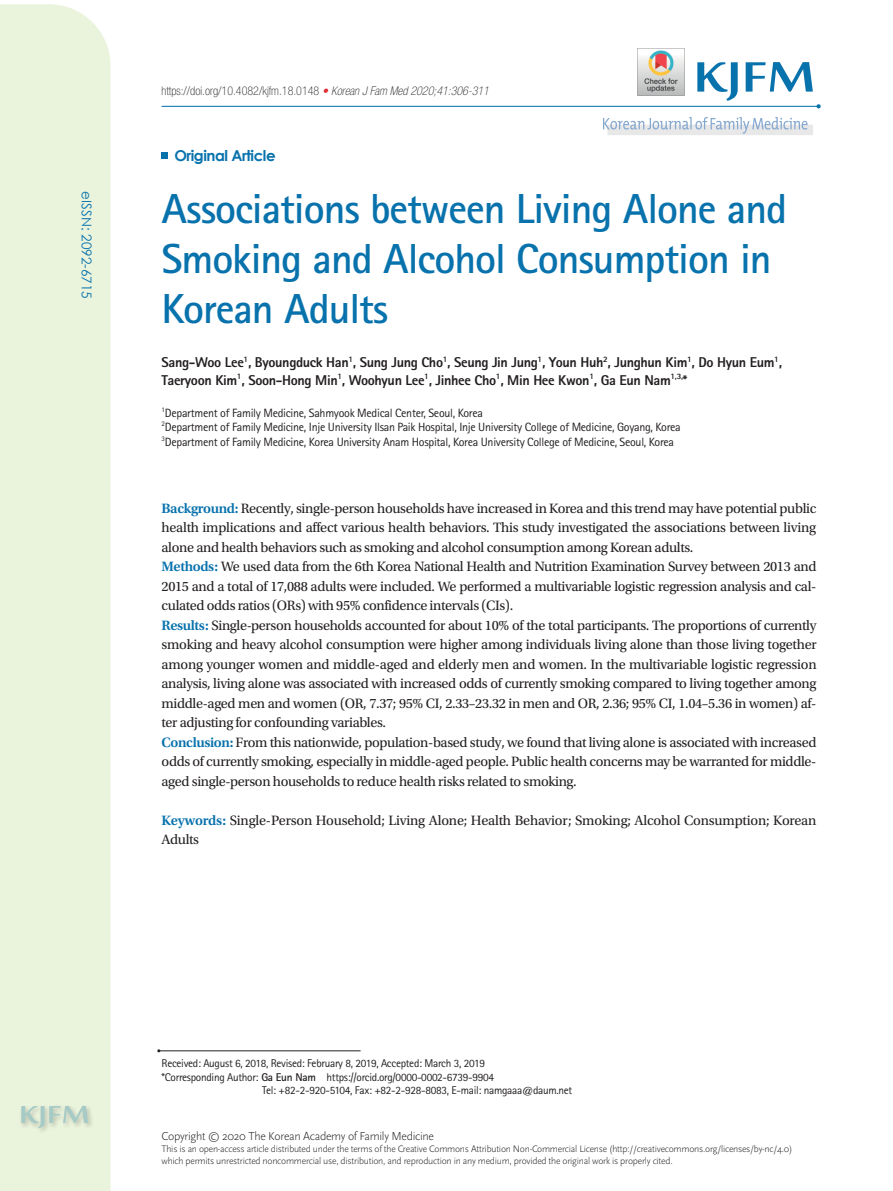
<style>
.page{position:relative;width:893px;height:1191px;background:#fff}
.page>*{position:absolute;margin:0;border:0;box-sizing:border-box;transform-origin:0 0}
.t1{font:700 42px/50.4px "Rotis Sans Serif Std";letter-spacing:-.025em;color:#0872ad}
.t2{font:700 15px "Century Gothic";letter-spacing:-.03em;color:#0872ad}
.t3{font:14.25px/19.5px "Utopia Std";letter-spacing:-.025em;color:#231f20}
.t4{font:800 14.25px/17.1px "Rotis Sans Serif Std";letter-spacing:-.025em;color:#231f20}
.t5{font:13.5px "Century Gothic";color:#0872ad}
.t6{font:12px/14.4px "Rotis Sans Serif Std";letter-spacing:-.025em;color:#231f20}
.t7{font:100 condensed 12px "Helvetica Neue LT Std";color:#231f20}
.t8{font:300 12px "Scala Sans";letter-spacing:-.025em;color:#231f20}
.t9{font:11.25px "Rotis Sans Serif Std";letter-spacing:-.025em;color:#231f20}
.t10{font:300 9.75px/11.7px "Scala Sans";letter-spacing:-.025em;color:#231f20}
.s1{font-style:italic;color:#e02a30}
.s2{font-style:italic}
.s3{font-weight:600;color:#0872ad}
.s4{font-weight:700}
</style>
<div class="page">
<div style="left:0;top:4px;width:111px;height:1187px;background:#eaf3dc"></div>
<hr style="left:162px;top:106px;width:657px;height:1px;background:#0872ad">
<svg style="left:697px;top:62px;width:124px;height:46px"></svg>
<div style="left:607px;top:125px;width:206px;height:10px;background:#e8e8e9"></div>
<svg style="left:603px;top:117px;width:204px;height:17px"></svg>
<div style="left:19px;top:1103px;width:76px;height:31px;background:#231f20;opacity:.75"></div>
<svg style="left:21px;top:1106px;width:67px;height:22px"></svg>
<hr style="left:159px;top:1050px;width:202px;height:1px;background:#231f20">
<div style="left:162px;top:152px;width:6px;height:7px;background:#0872ad"></div>
<img style="left:638px;top:50px;width:46px;height:46px">
<p class="t5" style="left:96px;top:191px;width:109px;rotate:90deg">eISSN: 2092-6715</p>
<p class="t7" style="left:162px;top:84px;width:329px">https://doi.org/10.4082/kjfm.18.0148 <span class="s1">•</span> <span class="s2">Korean J Fam Med 2020;41:306-311</span></p>
<p class="t2" style="left:174px;top:144px;width:103px">Original Article</p>
<h1 class="t1" style="left:162px;top:182px;width:627px">Associations between Living Alone and<br>Smoking and Alcohol Consumption in<br>Korean Adults</h1>
<p class="t4" style="left:162px;top:354px;width:622px">Sang-Woo Lee<sup>1</sup>, Byoungduck Han<sup>1</sup>, Sung Jung Cho<sup>1</sup>, Seung Jin Jung<sup>1</sup>, Youn Huh<sup>2</sup>, Junghun Kim<sup>1</sup>, Do Hyun Eum<sup>1</sup>,<br>Taeryoon Kim<sup>1</sup>, Soon-Hong Min<sup>1</sup>, Woohyun Lee<sup>1</sup>, Jinhee Cho<sup>1</sup>, Min Hee Kwon<sup>1</sup>, Ga Eun Nam<sup>1,3,</sup>*</p>
<p class="t6" style="left:162px;top:405px;width:521px"><sup>1</sup>Department of Family Medicine, Sahmyook Medical Center, Seoul, Korea<br><sup>2</sup>Department of Family Medicine, Inje University Ilsan Paik Hospital, Inje University College of Medicine, Goyang, Korea<br><sup>3</sup>Department of Family Medicine, Korea University Anam Hospital, Korea University College of Medicine, Seoul, Korea</p>
<p class="t3" style="left:162px;top:498px;width:656px"><span class="s3">Background:</span> Recently, single-person households have increased in Korea and this trend may have potential public health implications and affect various health behaviors. This study investigated the associations between living alone and health behaviors such as smoking and alcohol consumption among Korean adults.<br><span class="s3">Methods:</span> We used data from the 6th Korea National Health and Nutrition Examination Survey between 2013 and 2015 and a total of 17,088 adults were included. We performed a multivariable logistic regression analysis and cal&shy;culated odds ratios (ORs) with 95% confidence intervals (CIs).<br><span class="s3">Results:</span> Single-person households accounted for about 10% of the total participants. The proportions of currently smoking and heavy alcohol consumption were higher among individuals living alone than those living together among younger women and middle-aged and elderly men and women. In the multivariable logistic regression analysis, living alone was associated with increased odds of currently smoking compared to living together among middle-aged men and women (OR, 7.37; 95% CI, 2.33–23.32 in men and OR, 2.36; 95% CI, 1.04–5.36 in women) af&shy;ter adjusting for confounding variables.<br><span class="s3">Conclusion:</span> From this nationwide, population-based study, we found that living alone is associated with increased odds of currently smoking, especially in middle-aged people. Public health concerns may be warranted for middle&shy;aged single-person households to reduce health risks related to smoking.</p>
<p class="t3" style="left:162px;top:810px;width:656px"><span class="s3">Keywords:</span> Single-Person Household; Living Alone; Health Behavior; Smoking; Alcohol Consumption; Korean<br>Adults</p>
<p class="t9" style="left:162px;top:1057px;width:325px">Received: August 6, 2018, Revised: February 8, 2019, Accepted: March 3, 2019</p>
<p class="t9" style="left:162px;top:1070px;width:334px">*Corresponding Author: <span class="s4">Ga Eun Nam</span> https://orcid.org/0000-0002-6739-9904</p>
<p class="t9" style="left:262px;top:1084px;width:312px">Tel: +82-2-920-5104, Fax: +82-2-928-8083, E-mail: namgaaa@daum.net</p>
<p class="t8" style="left:162px;top:1129px;width:274px">Copyright © 2020 The Korean Academy of Family Medicine</p>
<p class="t10" style="left:162px;top:1143px;width:632px">This is an open-access article distributed under the terms of the Creative Commons Attribution Non-Commercial License (http://creativecommons.org/licenses/by-nc/4.0) which permits unrestricted noncommercial use, distribution, and reproduction in any medium, provided the original work is properly cited.</p>
</div>
